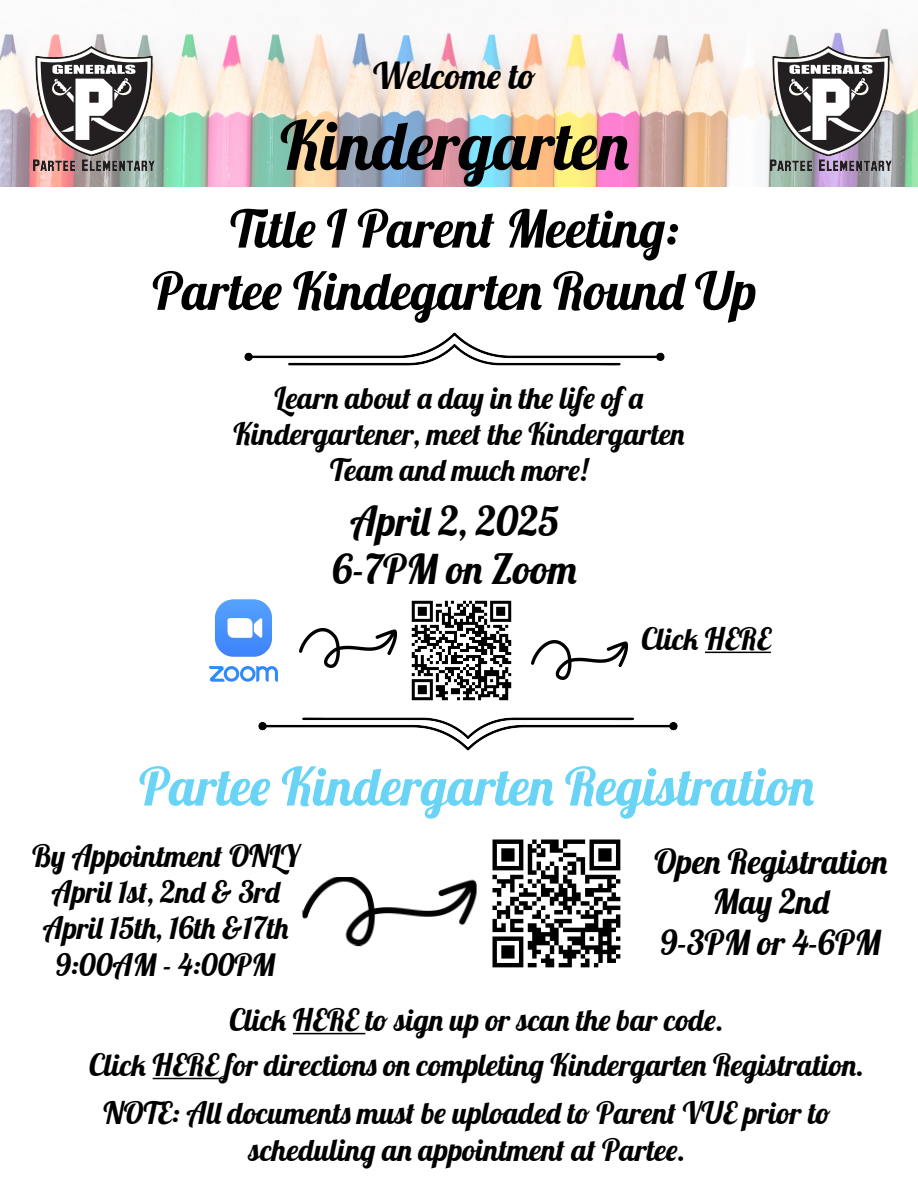
<style>
.page{position:relative;width:918px;height:1188px;background:#fff}
.page>*{position:absolute;margin:0;border:0;box-sizing:border-box;transform-origin:0 0}
.t1{font:67.35px "Lobster";color:#000}
.t2{font:52.65px "Lobster";color:#69d4f5}
.t3{font:51.9px/62.2px "Lobster";color:#000;text-align:center}
.t4{font:40.2px/48.3px "Lobster";color:#000;text-align:center}
.t5{font:35.85px "Lobster";color:#000}
.t6{font:33.75px/40.5px "Lobster";color:#000;text-align:center}
.t7{font:30.15px/36.2px "Lobster";color:#000;text-align:center}
</style>
<div class="page">
<img style="left:0;top:28px;width:918px;height:159px">
<img style="left:33px;top:47px;width:121px;height:124px">
<img style="left:771px;top:47px;width:121px;height:124px">
<img style="left:258px;top:648px;width:420px;height:103px">
<img style="left:244px;top:332px;width:421px;height:34px">
<hr style="left:293px;top:1033px;width:72px;height:1px;background:#000">
<hr style="left:705px;top:652px;width:66px;height:1px;background:#000">
<hr style="left:153px;top:1078px;width:72px;height:1px;background:#000">
<img style="left:492px;top:839px;width:129px;height:129px">
<img style="left:302px;top:877px;width:175px;height:70px">
<img style="left:209px;top:599px;width:74px;height:87px">
<img style="left:300px;top:629px;width:96px;height:38px">
<img style="left:405px;top:600px;width:112px;height:107px">
<img style="left:531px;top:641px;width:97px;height:38px">
<p class="t5" style="left:373px;top:53px;width:162px">Welcome to</p>
<h1 class="t1" style="left:280px;top:102px;width:353px">Kindergarten</h1>
<h3 class="t3" style="left:152px;top:203px;width:606px">Title I Parent Meeting:<br>Partee Kindegarten Round Up</h3>
<p class="t7" style="left:233px;top:383px;width:454px">Learn about a day in the life of a<br>Kindergartener, meet the Kindergarten<br>Team and much more!</p>
<h3 class="t4" style="left:333px;top:501px;width:247px">April 2, 2025<br>6-7PM on Zoom</h3>
<p class="t7" style="left:642px;top:624px;width:131px">Click HERE</p>
<h2 class="t2" style="left:139px;top:753px;width:678px">Partee Kindergarten Registration</h2>
<p class="t7" style="left:32px;top:841px;width:269px">By Appointment ONLY<br>April 1st, 2nd &amp; 3rd<br>April 15th, 16th &amp;17th<br>9:00AM - 4:00PM</p>
<p class="t6" style="left:654px;top:845px;width:236px">Open Registration<br>May 2nd<br>9-3PM or 4-6PM</p>
<p class="t7" style="left:229px;top:1006px;width:496px">Click HERE to sign up or scan the bar code.</p>
<p class="t7" style="left:103px;top:1045px;width:762px;line-height:48px;text-align:left;text-indent:-14px">Click HERE for directions on completing Kindergarten Registration.<br>NOTE: All documents must be uploaded to Parent VUE prior to</p>
<p class="t7" style="left:249px;top:1135px;width:438px">scheduling an appointment at Partee.</p>
</div>
